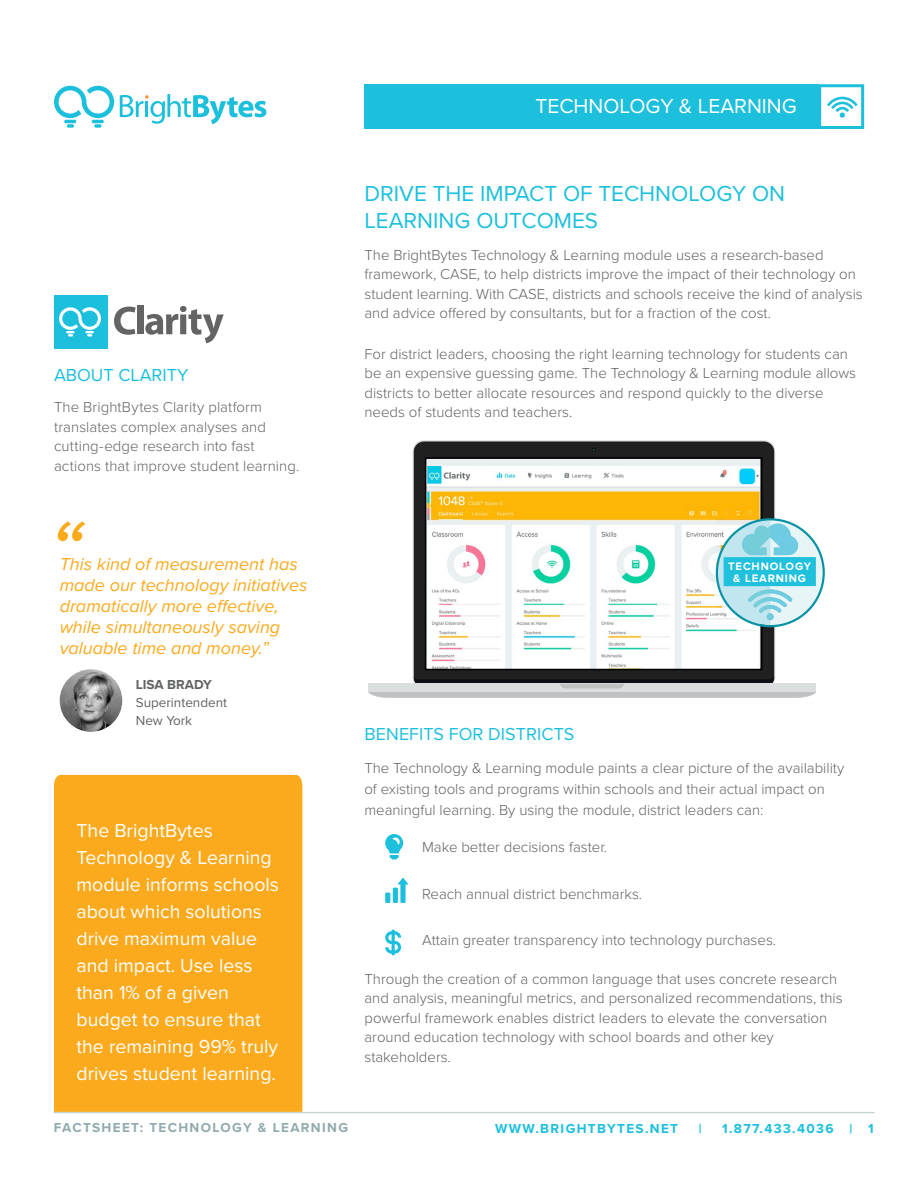
<style>
.page{position:relative;width:918px;height:1188px;background:#fff}
.page>*{position:absolute;margin:0;border:0;box-sizing:border-box;transform-origin:0 0}
.t1{font:italic 90px "Proxima Nova";color:#fbaa1e}
.t2{font:22.5px/27px "Proxima Nova";color:#1dc0dc}
.t3{font:21px "Proxima Nova";color:#fff}
.t4{font:19.5px/27px "Proxima Nova";color:#fff}
.t5{font:italic 18px/21px "Proxima Nova";color:#fbaa1e}
.t6{font:18px "Proxima Nova";color:#1dc0dc}
.t7{font:300 15px/19.5px "Proxima Nova";color:#626363}
.t8{font:700 13.5px "Proxima Nova";letter-spacing:.1em;color:#1dc0dc}
.t9{font:700 13.5px "Proxima Nova";letter-spacing:.1em;color:#90abaf}
.t10{font:13.5px/18px "Proxima Nova";color:#626363}
.t11{font:700 13.5px "Proxima Nova";color:#626363}
.t12{font:700 11.25px/11.7px "Proxima Nova";letter-spacing:.075em;color:#fff;text-align:center}
</style>
<div class="page">
<svg style="left:54px;top:86px;width:60px;height:42px"></svg>
<svg style="left:120px;top:94px;width:146px;height:30px"></svg>
<div style="left:364px;top:84px;width:455px;height:45px;background:#1dc0dc"></div>
<div style="left:818px;top:84px;width:46px;height:45px;background:#fff;border:3px solid #1dc0dc"></div>
<svg style="left:827px;top:97px;width:31px;height:21px"></svg>
<hr style="left:54px;top:1112px;width:821px;height:1px;background:#c8d5d7">
<div style="left:54px;top:775px;width:248px;height:337px;background:#fbaa1e"></div>
<img style="left:60px;top:669px;width:62px;height:63px;border-radius:31px">
<svg style="left:385px;top:930px;width:16px;height:25px"></svg>
<svg style="left:385px;top:878px;width:23px;height:25px"></svg>
<svg style="left:385px;top:834px;width:18px;height:26px"></svg>
<svg style="left:114px;top:307px;width:22px;height:28px"></svg>
<div style="left:137px;top:306px;width:6px;height:28px;background:#636463"></div>
<svg style="left:145px;top:306px;width:79px;height:37px"></svg>
<div style="left:54px;top:295px;width:53px;height:54px;background:#1dc0dc"></div>
<svg style="left:59px;top:307px;width:42px;height:30px"></svg>
<div style="left:414px;top:442px;width:360px;height:245px;background:#202020;border-radius:10px"></div>
<svg style="left:368px;top:677px;width:448px;height:21px"></svg>
<div style="left:426px;top:458px;width:335px;height:212px;background:#eaeff2"></div>
<img style="left:428px;top:466px;width:331px;height:201px">
<div style="left:425px;top:457px;width:337px;height:213px;border:2px solid #000"></div>
<svg style="left:716px;top:518px;width:109px;height:109px;background:#98dae5"></svg>
<p class="t6" style="left:54px;top:364px;width:136px">ABOUT CLARITY</p>
<p class="t7" style="left:54px;top:398px;width:247px">The BrightBytes Clarity platform translates complex analyses and cutting-edge research into fast actions that improve student learning.</p>
<h1 class="t1" style="left:47px;top:499px;width:37px">“</h1>
<p class="t5" style="left:60px;top:554px;width:249px">This kind of measurement has made our technology initiatives dramatically more effective, while simultaneously saving valuable time and money.”</p>
<p class="t11" style="left:136px;top:676px;width:78px">LISA BRADY</p>
<p class="t10" style="left:136px;top:693px;width:93px">Superintendent<br>New York</p>
<h3 class="t4" style="left:76px;top:817px;width:204px">The BrightBytes<br>Technology &amp; Learning module informs schools about which solutions drive maximum value and impact. Use less than 1% of a given budget to ensure that the remaining 99% truly drives student learning.</h3>
<h3 class="t3" style="left:536px;top:94px;width:263px">TECHNOLOGY &amp; LEARNING</h3>
<h2 class="t2" style="left:364px;top:181px;width:422px">DRIVE THE IMPACT OF TECHNOLOGY ON<br>LEARNING OUTCOMES</h2>
<p class="t7" style="left:364px;top:245px;width:500px">The BrightBytes Technology &amp; Learning module uses a research-based framework, CASE, to help districts improve the impact of their technology on student learning. With CASE, districts and schools receive the kind of analysis and advice offered by consultants, but for a fraction of the cost.</p>
<p class="t7" style="left:364px;top:344px;width:493px">For district leaders, choosing the right learning technology for students can be an expensive guessing game. The Technology &amp; Learning module allows districts to better allocate resources and respond quickly to the diverse needs of students and teachers.</p>
<p class="t12" style="left:728px;top:561px;width:84px">TECHNOLOGY &amp; LEARNING</p>
<p class="t6" style="left:364px;top:723px;width:212px">BENEFITS FOR DISTRICTS</p>
<p class="t7" style="left:364px;top:758px;width:481px;line-height:21px">The Technology &amp; Learning module paints a clear picture of the availability of existing tools and programs within schools and their actual impact on meaningful learning. By using the module, district leaders can:</p>
<p class="t7" style="left:422px;top:838px;width:187px">Make better decisions faster.</p>
<p class="t7" style="left:422px;top:884px;width:222px">Reach annual district benchmarks.</p>
<p class="t7" style="left:422px;top:931px;width:356px">Attain greater transparency into technology purchases.</p>
<p class="t7" style="left:364px;top:969px;width:480px">Through the creation of a common language that uses concrete research and analysis, meaningful metrics, and personalized recommendations, this powerful framework enables district leaders to elevate the conversation around education technology with school boards and other key stakeholders.</p>
<p class="t9" style="left:54px;top:1119px;width:296px">FACTSHEET: TECHNOLOGY &amp; LEARNING</p>
<p class="t8" style="left:495px;top:1120px;width:184px">WWW.BRIGHTBYTES.NET</p>
<p class="t8" style="left:699px;top:1120px;width:4px">|</p>
<p class="t8" style="left:722px;top:1120px;width:153px">1.877.433.4036 | 1</p>
</div>
